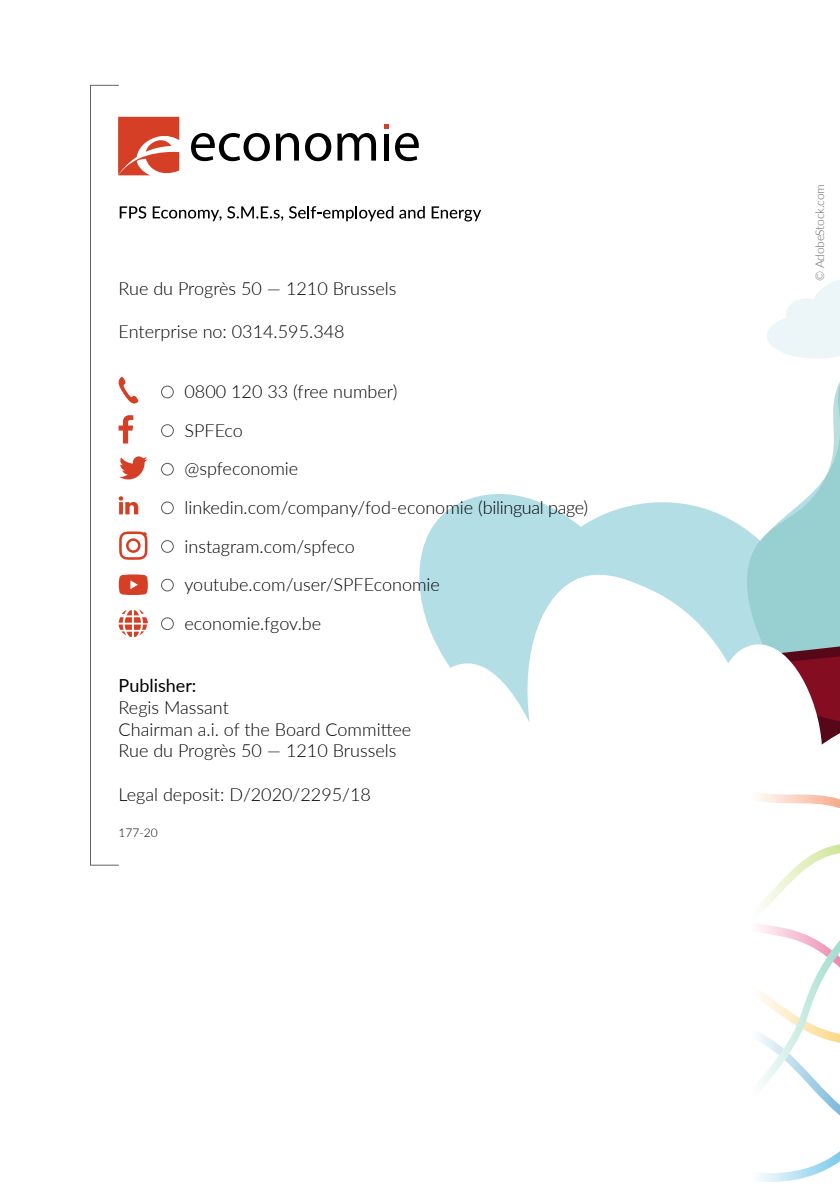
<style>
.page{position:relative;width:840px;height:1191px;background:#fff}
.page>*{position:absolute;margin:0;border:0;box-sizing:border-box;transform-origin:0 0}
.t1{font:300 18px "Lato";color:#000}
.t2{font:18px "Lato";color:#000}
.t3{font:300 12px "Lato";letter-spacing:-.02em;color:#636466}
.t4{font:300 12px "Lato";color:#000}
</style>
<div class="page">
<svg style="left:419px;top:494px;width:236px;height:75px;fill:#b3dee5"></svg>
<svg style="left:419px;top:569px;width:236px;height:151px"></svg>
<svg style="left:655px;top:280px;width:184px;height:465px"></svg>
<svg style="left:758px;top:793px;width:81px;height:389px"></svg>
<div style="left:90px;top:85px;width:29px;height:780px;border:1px solid #636466"></div>
<div style="left:161px;top:386px;width:12px;height:12px;border:1px solid #58595b;border-radius:50%"></div>
<div style="left:161px;top:424px;width:12px;height:13px;border:1px solid #58595b;border-radius:50%"></div>
<div style="left:161px;top:463px;width:12px;height:12px;border:1px solid #58595b;border-radius:50%"></div>
<div style="left:161px;top:502px;width:12px;height:12px;border:1px solid #58595b;border-radius:50%"></div>
<div style="left:161px;top:540px;width:12px;height:12px;border:1px solid #58595b;border-radius:50%"></div>
<div style="left:161px;top:579px;width:12px;height:12px;border:1px solid #58595b;border-radius:50%"></div>
<div style="left:161px;top:617px;width:12px;height:13px;border:1px solid #58595b;border-radius:50%"></div>
<svg style="left:120px;top:206px;width:26px;height:12px"></svg>
<svg style="left:153px;top:206px;width:68px;height:15px"></svg>
<svg style="left:227px;top:206px;width:56px;height:15px"></svg>
<svg style="left:289px;top:206px;width:104px;height:15px"></svg>
<svg style="left:399px;top:206px;width:25px;height:12px"></svg>
<svg style="left:431px;top:206px;width:50px;height:15px"></svg>
<svg style="left:191px;top:133px;width:79px;height:28px"></svg>
<svg style="left:276px;top:133px;width:23px;height:28px"></svg>
<svg style="left:305px;top:133px;width:26px;height:28px"></svg>
<svg style="left:337px;top:133px;width:39px;height:28px"></svg>
<hr style="left:384px;top:134px;width:4px;height:27px;background:#000">
<svg style="left:395px;top:133px;width:23px;height:28px"></svg>
<svg style="left:384px;top:124px;width:4px;height:5px"></svg>
<svg style="left:118px;top:117px;width:61px;height:61px"></svg>
<svg style="left:118px;top:376px;width:20px;height:29px"></svg>
<svg style="left:118px;top:415px;width:15px;height:28px"></svg>
<svg style="left:119px;top:456px;width:28px;height:23px"></svg>
<svg style="left:118px;top:496px;width:20px;height:18px"></svg>
<svg style="left:119px;top:531px;width:28px;height:29px"></svg>
<svg style="left:119px;top:574px;width:29px;height:21px"></svg>
<svg style="left:119px;top:609px;width:29px;height:28px"></svg>
<p class="t1" style="left:118px;top:276px;width:279px">Rue du Progrès 50 — 1210 Brussels</p>
<p class="t1" style="left:118px;top:319px;width:227px">Enterprise no: 0314.595.348</p>
<p class="t1" style="left:184px;top:379px;width:214px">0800 120 33 (free number)</p>
<p class="t1" style="left:184px;top:418px;width:60px">SPFEco</p>
<p class="t1" style="left:184px;top:456px;width:115px">@spfeconomie</p>
<p class="t1" style="left:184px;top:495px;width:405px">linkedin.com/company/fod-economie (bilingual page)</p>
<p class="t1" style="left:184px;top:533px;width:172px">instagram.com/spfeco</p>
<p class="t1" style="left:184px;top:572px;width:257px">youtube.com/user/SPFEconomie</p>
<p class="t1" style="left:184px;top:611px;width:138px">economie.fgov.be</p>
<p class="t2" style="left:118px;top:673px;width:79px">Publisher:</p>
<p class="t1" style="left:118px;top:695px;width:112px">Regis Massant</p>
<p class="t1" style="left:118px;top:716px;width:294px">Chairman a.i. of the Board Committee</p>
<p class="t1" style="left:118px;top:738px;width:279px">Rue du Progrès 50 — 1210 Brussels</p>
<p class="t1" style="left:118px;top:781px;width:254px">Legal deposit: D/2020/2295/18</p>
<p class="t4" style="left:118px;top:824px;width:41px">177-20</p>
<p class="t3" style="left:811px;top:281px;width:98px;rotate:-90deg">© AdobeStock.com</p>
</div>
